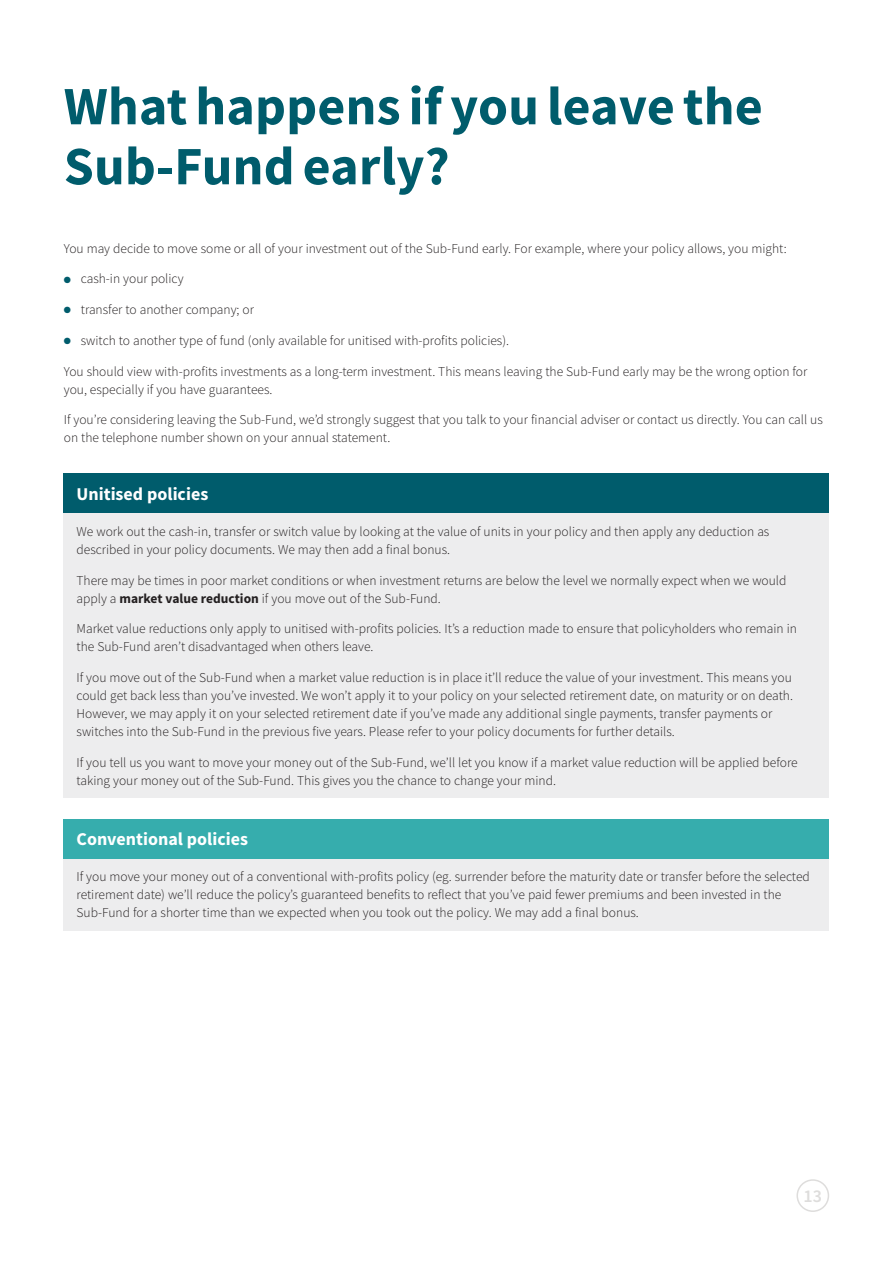
<style>
.page{position:relative;width:893px;height:1263px;background:#fff}
.page>*{position:absolute;margin:0;border:0;box-sizing:border-box;transform-origin:0 0}
.t1{font:700 54px/60px "Source Sans Pro";letter-spacing:.005em;color:#005c6c}
.t2{font:700 18px "Source Sans Pro";color:#fff}
.t3{font:600 18px "Source Sans Pro";color:#dedddc}
.t4{font:300 13.5px/18px "Source Sans Pro";color:#231f20}
.s1{color:#005c6c}
.s2{font-weight:700}
</style>
<div class="page">
<div style="left:796px;top:1179px;width:33px;height:33px;border:2px solid #dedddc;border-radius:50%"></div>
<div style="left:64px;top:858px;width:765px;height:72px;background:#ededee"></div>
<div style="left:64px;top:819px;width:765px;height:39px;background:#36adad"></div>
<div style="left:64px;top:474px;width:765px;height:39px;background:#005c6c"></div>
<div style="left:64px;top:513px;width:765px;height:285px;background:#ededee"></div>
<h1 class="t1" style="left:64px;top:76px;width:700px">What happens if you leave the<br>Sub-Fund early?</h1>
<p class="t4" style="left:64px;top:239px;width:724px">You may decide to move some or all of your investment out of the Sub-Fund early. For example, where your policy allows, you might:</p>
<p class="t4" style="left:64px;top:270px;width:121px"><span class="s1">●</span> cash-in your policy</p>
<p class="t4" style="left:64px;top:301px;width:192px"><span class="s1">●</span> transfer to another company; or</p>
<p class="t4" style="left:64px;top:331px;width:447px"><span class="s1">●</span> switch to another type of fund (only available for unitised with-profits policies).</p>
<p class="t4" style="left:64px;top:362px;width:745px">You should view with-profits investments as a long-term investment. This means leaving the Sub-Fund early may be the wrong option for you, especially if you have guarantees.</p>
<p class="t4" style="left:64px;top:411px;width:761px">If you’re considering leaving the Sub-Fund, we’d strongly suggest that you talk to your financial adviser or contact us directly. You can call us on the telephone number shown on your annual statement.</p>
<h2 class="t2" style="left:77px;top:482px;width:133px">Unitised policies</h2>
<p class="t4" style="left:77px;top:522px;width:694px">We work out the cash-in, transfer or switch value by looking at the value of units in your policy and then apply any deduction as described in your policy documents. We may then add a final bonus.</p>
<p class="t4" style="left:77px;top:571px;width:711px">There may be times in poor market conditions or when investment returns are below the level we normally expect when we would apply a <span class="s2">market value reduction</span> if you move out of the Sub-Fund.</p>
<p class="t4" style="left:77px;top:620px;width:722px">Market value reductions only apply to unitised with-profits policies. It’s a reduction made to ensure that policyholders who remain in the Sub-Fund aren’t disadvantaged when others leave.</p>
<p class="t4" style="left:77px;top:669px;width:718px">If you move out of the Sub-Fund when a market value reduction is in place it’ll reduce the value of your investment. This means you could get back less than you’ve invested. We won’t apply it to your policy on your selected retirement date, on maturity or on death.<br>However, we may apply it on your selected retirement date if you’ve made any additional single payments, transfer payments or switches into the Sub-Fund in the previous five years. Please refer to your policy documents for further details.</p>
<p class="t4" style="left:77px;top:753px;width:723px">If you tell us you want to move your money out of the Sub-Fund, we’ll let you know if a market value reduction will be applied before taking your money out of the Sub-Fund. This gives you the chance to change your mind.</p>
<h2 class="t2" style="left:77px;top:827px;width:173px">Conventional policies</h2>
<p class="t4" style="left:77px;top:868px;width:735px">If you move your money out of a conventional with-profits policy (eg. surrender before the maturity date or transfer before the selected retirement date) we’ll reduce the policy’s guaranteed benefits to reflect that you’ve paid fewer premiums and been invested in the<br>Sub-Fund for a shorter time than we expected when you took out the policy. We may add a final bonus.</p>
<h2 class="t3" style="left:804px;top:1184px;width:20px">13</h2>
</div>
